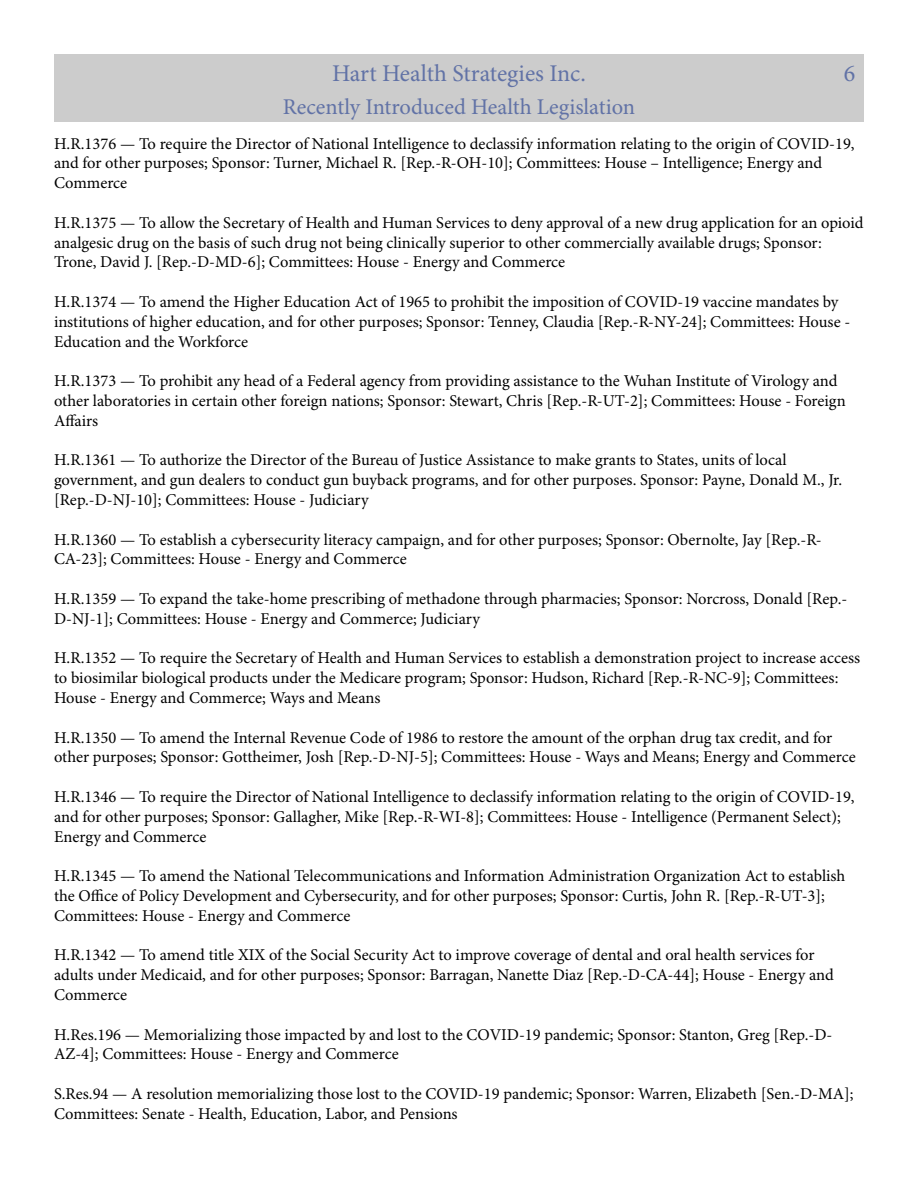
<style>
.page{position:relative;width:918px;height:1188px;background:#fff}
.page>*{position:absolute;margin:0;border:0;box-sizing:border-box;transform-origin:0 0}
.t1{font:24px "Minion Pro";color:#6172a6}
.t2{font:22.5px "Minion Pro";color:#6172a6}
.t3{font:16.5px/19.8px "Minion Pro";color:#000}
</style>
<div class="page">
<div style="left:54px;top:54px;width:810px;height:36px;background:#ccc"></div>
<div style="left:54px;top:90px;width:810px;height:32px;background:#ccc"></div>
<h1 class="t1" style="left:332px;top:59px;width:255px">Hart Health Strategies Inc.</h1>
<h1 class="t1" style="left:844px;top:59px;width:13px">6</h1>
<h2 class="t2" style="left:283px;top:93px;width:354px">Recently Introduced Health Legislation</h2>
<p class="t3" style="left:54px;top:134px;width:802px">H.R.1376 — To require the Director of National Intelligence to declassify information relating to the origin of COVID-19, and for other purposes; Sponsor: Turner, Michael R. [Rep.-R-OH-10]; Committees: House – Intelligence; Energy and<br>Commerce</p>
<p class="t3" style="left:54px;top:213px;width:811px">H.R.1375 — To allow the Secretary of Health and Human Services to deny approval of a new drug application for an opioid analgesic drug on the basis of such drug not being clinically superior to other commercially available drugs; Sponsor:<br>Trone, David J. [Rep.-D-MD-6]; Committees: House - Energy and Commerce</p>
<p class="t3" style="left:54px;top:293px;width:798px">H.R.1374 — To amend the Higher Education Act of 1965 to prohibit the imposition of COVID-19 vaccine mandates by institutions of higher education, and for other purposes; Sponsor: Tenney, Claudia [Rep.-R-NY-24]; Committees: House -<br>Education and the Workforce</p>
<p class="t3" style="left:54px;top:372px;width:793px">H.R.1373 — To prohibit any head of a Federal agency from providing assistance to the Wuhan Institute of Virology and other laboratories in certain other foreign nations; Sponsor: Stewart, Chris [Rep.-R-UT-2]; Committees: House - Foreign<br>Affairs</p>
<p class="t3" style="left:54px;top:451px;width:790px">H.R.1361 — To authorize the Director of the Bureau of Justice Assistance to make grants to States, units of local government, and gun dealers to conduct gun buyback programs, and for other purposes. Sponsor: Payne, Donald M., Jr. [Rep.-D-NJ-10]; Committees: House - Judiciary</p>
<p class="t3" style="left:54px;top:530px;width:769px">H.R.1360 — To establish a cybersecurity literacy campaign, and for other purposes; Sponsor: Obernolte, Jay [Rep.-R-<br>CA-23]; Committees: House - Energy and Commerce</p>
<p class="t3" style="left:54px;top:590px;width:795px">H.R.1359 — To expand the take-home prescribing of methadone through pharmacies; Sponsor: Norcross, Donald [Rep.-<br>D-NJ-1]; Committees: House - Energy and Commerce; Judiciary</p>
<p class="t3" style="left:54px;top:649px;width:808px">H.R.1352 — To require the Secretary of Health and Human Services to establish a demonstration project to increase access to biosimilar biological products under the Medicare program; Sponsor: Hudson, Richard [Rep.-R-NC-9]; Committees:<br>House - Energy and Commerce; Ways and Means</p>
<p class="t3" style="left:54px;top:728px;width:803px">H.R.1350 — To amend the Internal Revenue Code of 1986 to restore the amount of the orphan drug tax credit, and for other purposes; Sponsor: Gottheimer, Josh [Rep.-D-NJ-5]; Committees: House - Ways and Means; Energy and Commerce</p>
<p class="t3" style="left:54px;top:788px;width:802px">H.R.1346 — To require the Director of National Intelligence to declassify information relating to the origin of COVID-19, and for other purposes; Sponsor: Gallagher, Mike [Rep.-R-WI-8]; Committees: House - Intelligence (Permanent Select);<br>Energy and Commerce</p>
<p class="t3" style="left:54px;top:867px;width:793px">H.R.1345 — To amend the National Telecommunications and Information Administration Organization Act to establish the Office of Policy Development and Cybersecurity, and for other purposes; Sponsor: Curtis, John R. [Rep.-R-UT-3];<br>Committees: House - Energy and Commerce</p>
<p class="t3" style="left:54px;top:946px;width:781px">H.R.1342 — To amend title XIX of the Social Security Act to improve coverage of dental and oral health services for adults under Medicaid, and for other purposes; Sponsor: Barragan, Nanette Diaz [Rep.-D-CA-44]; House - Energy and<br>Commerce</p>
<p class="t3" style="left:54px;top:1025px;width:780px">H.Res.196 — Memorializing those impacted by and lost to the COVID-19 pandemic; Sponsor: Stanton, Greg [Rep.-D-<br>AZ-4]; Committees: House - Energy and Commerce</p>
<p class="t3" style="left:54px;top:1085px;width:801px">S.Res.94 — A resolution memorializing those lost to the COVID-19 pandemic; Sponsor: Warren, Elizabeth [Sen.-D-MA];<br>Committees: Senate - Health, Education, Labor, and Pensions</p>
</div>
